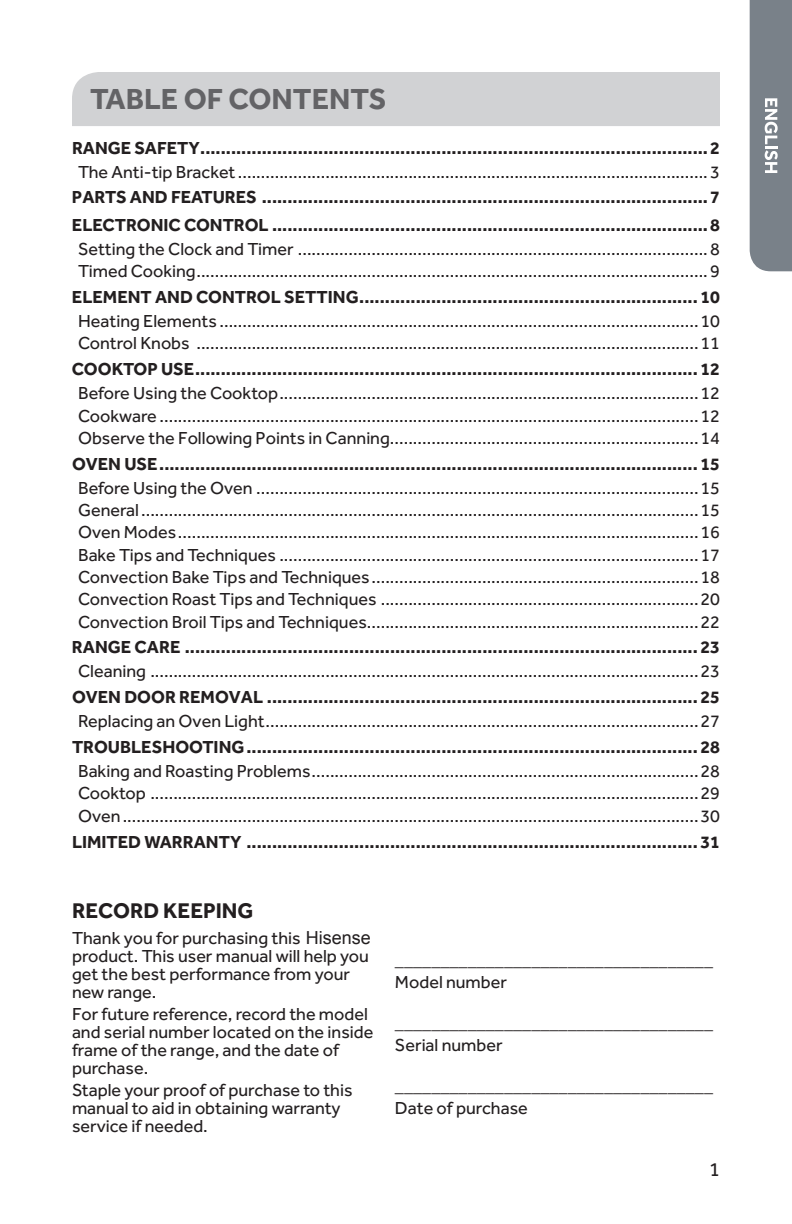
<style>
.page{position:relative;width:792px;height:1224px;background:#fff}
.page>*{position:absolute;margin:0;border:0;box-sizing:border-box;transform-origin:0 0}
.t1{font:700 30px "Effra";color:#636366}
.t2{font:700 22px "Effra";color:#231f20}
.t3{font:20px "Effra";color:#231f20}
.t4{font:18px/22.4px "Effra";color:#231f20}
.t5{font:700 18px/27.6px "Effra";color:#231f20}
.s1{font-family:"Arial"}
</style>
<div class="page">
<div style="left:750px;top:0;width:42px;height:271px;background:#798189"></div>
<div style="left:72px;top:72px;width:648px;height:54px;background:#d1d2d4"></div>
<h1 class="t1" style="left:90px;top:81px;width:298px">TABLE OF CONTENTS</h1>
<p class="t5" style="left:72px;top:133px;width:649px">RANGE SAFETY...................................................................................................2</p>
<p class="t4" style="left:78px;top:160px;width:643px">The Anti-tip Bracket......................................................................................................3</p>
<p class="t5" style="left:72px;top:183px;width:650px">PARTS AND FEATURES .......................................................................................7<br>ELECTRONIC CONTROL .....................................................................................8</p>
<p class="t4" style="left:78px;top:238px;width:643px">Setting the Clock and Timer .........................................................................................8<br>Timed Cooking...............................................................................................................9</p>
<p class="t5" style="left:72px;top:283px;width:650px">ELEMENT AND CONTROL SETTING.................................................................. 10</p>
<p class="t4" style="left:78px;top:310px;width:643px">Heating Elements ........................................................................................................10<br>Control Knobs .............................................................................................................11</p>
<p class="t5" style="left:72px;top:355px;width:650px">COOKTOP USE.................................................................................................. 12</p>
<p class="t4" style="left:78px;top:382px;width:643px;text-align:justify">Before Using the Cooktop...........................................................................................12<br>Cookware .....................................................................................................................12<br>Observe the Following Points in Canning...................................................................14</p>
<p class="t5" style="left:72px;top:449px;width:649px">OVEN USE......................................................................................................... 15</p>
<p class="t4" style="left:78px;top:476px;width:643px;text-align:justify">Before Using the Oven ................................................................................................15<br>General.........................................................................................................................15<br>Oven Modes.................................................................................................................16<br>Bake Tips and Techniques ...........................................................................................17<br>Convection Bake Tips and Techniques.......................................................................18<br>Convection Roast Tips and Techniques .....................................................................20<br>Convection Broil Tips and Techniques........................................................................22</p>
<p class="t5" style="left:72px;top:633px;width:650px">RANGE CARE .................................................................................................... 23</p>
<p class="t4" style="left:78px;top:660px;width:643px">Cleaning .......................................................................................................................23</p>
<p class="t5" style="left:72px;top:683px;width:649px">OVEN DOOR REMOVAL .................................................................................... 25</p>
<p class="t4" style="left:78px;top:710px;width:643px">Replacing an Oven Light..............................................................................................27</p>
<p class="t5" style="left:72px;top:733px;width:649px">TROUBLESHOOTING........................................................................................ 28</p>
<p class="t4" style="left:78px;top:760px;width:643px;text-align:justify">Baking and Roasting Problems....................................................................................28<br>Cooktop .......................................................................................................................29<br>Oven.............................................................................................................................30</p>
<p class="t5" style="left:72px;top:827px;width:649px">LIMITED WARRANTY ........................................................................................ 31</p>
<p class="t2" style="left:72px;top:897px;width:183px">RECORD KEEPING</p>
<p class="t4" style="left:72px;top:928px;width:300px;line-height:18px">Thank you for purchasing this <span class="s1">Hisense </span>product. This user manual will help you get the best performance from your new range.</p>
<p class="t4" style="left:72px;top:1004px;width:303px;line-height:18px">For future reference, record the model and serial number located on the inside frame of the range, and the date of purchase.</p>
<p class="t4" style="left:72px;top:1080px;width:282px;line-height:18px">Staple your proof of purchase to this manual to aid in obtaining warranty service if needed.</p>
<p class="t4" style="left:395px;top:948px;width:320px">___________________________________<br>Model number</p>
<p class="t4" style="left:395px;top:1011px;width:320px">___________________________________<br>Serial number</p>
<p class="t4" style="left:395px;top:1074px;width:320px">___________________________________<br>Date of purchase</p>
<p class="t3" style="left:709px;top:1157px;width:12px">1</p>
</div>
